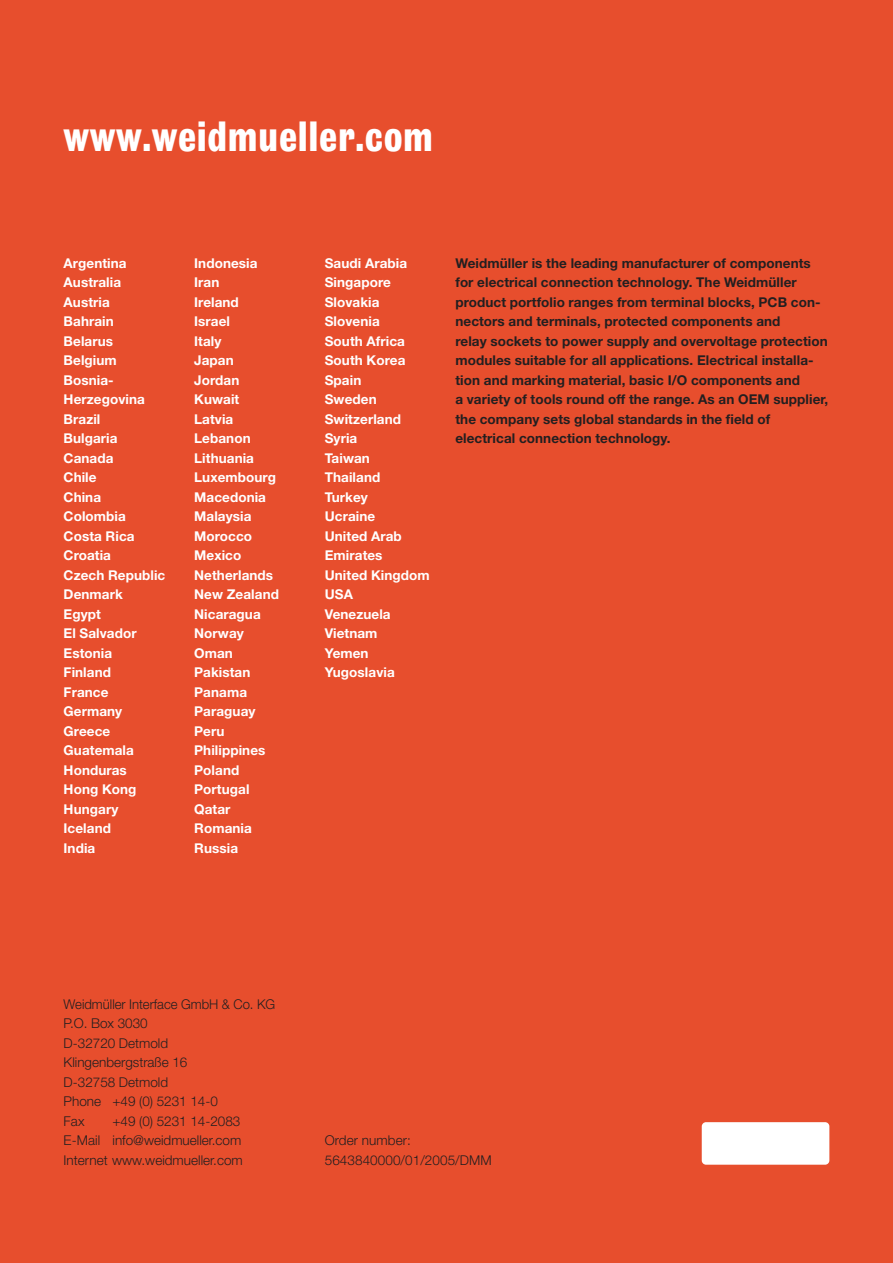
<style>
.page{position:relative;width:893px;height:1263px;background:#fff}
.page>*{position:absolute;margin:0;border:0;box-sizing:border-box;transform-origin:0 0}
.t1{font:39px "Grot Nr 9 SB Bol Con";letter-spacing:.015em;color:#fff}
.t2{font:700 13.5px/19.5px "Helvetica Neue";letter-spacing:.005em;color:#fff}
.t3{font:700 13.5px/19.5px "Helvetica Neue";letter-spacing:.005em;color:#231f20}
.t4{font:300 13.5px/19.5px "Helvetica Neue";color:#231f20}
</style>
<div class="page">
<div style="left:0;top:0;width:892px;height:1263px;background:#e74e2d"></div>
<h1 class="t1" style="left:64px;top:120px;width:371px">www.weidmueller.com</h1>
<p class="t2" style="left:64px;top:254px;width:103px">Argentina<br>Australia<br>Austria<br>Bahrain<br>Belarus<br>Belgium<br>Bosnia-<br>Herzegovina<br>Brazil<br>Bulgaria<br>Canada<br>Chile<br>China<br>Colombia<br>Costa Rica<br>Croatia<br>Czech Republic<br>Denmark<br>Egypt<br>El Salvador<br>Estonia<br>Finland<br>France<br>Germany<br>Greece<br>Guatemala<br>Honduras<br>Hong Kong<br>Hungary<br>Iceland<br>India</p>
<p class="t2" style="left:194px;top:254px;width:86px">Indonesia<br>Iran<br>Ireland<br>Israel<br>Italy<br>Japan<br>Jordan<br>Kuwait<br>Latvia<br>Lebanon<br>Lithuania<br>Luxembourg<br>Macedonia<br>Malaysia<br>Morocco<br>Mexico<br>Netherlands<br>New Zealand<br>Nicaragua<br>Norway<br>Oman<br>Pakistan<br>Panama<br>Paraguay<br>Peru<br>Philippines<br>Poland<br>Portugal<br>Qatar<br>Romania<br>Russia</p>
<p class="t2" style="left:325px;top:254px;width:106px">Saudi Arabia<br>Singapore<br>Slovakia<br>Slovenia<br>South Africa<br>South Korea<br>Spain<br>Sweden<br>Switzerland<br>Syria<br>Taiwan<br>Thailand<br>Turkey<br>Ucraine<br>United Arab<br>Emirates<br>United Kingdom<br>USA<br>Venezuela<br>Vietnam<br>Yemen<br>Yugoslavia</p>
<p class="t3" style="left:455px;top:254px;width:374px">Weidmüller is the leading manufacturer of components for electrical connection technology. The Weidmüller product portfolio ranges from terminal blocks, PCB con&shy;nectors and terminals, protected components and<br>relay sockets to power supply and overvoltage protection modules suitable for all applications. Electrical installa&shy;tion and marking material, basic I/O components and<br>a variety of tools round off the range. As an OEM supplier, the company sets global standards in the field of electrical connection technology.</p>
<p class="t4" style="left:64px;top:995px;width:213px">Weidmüller Interface GmbH &amp; Co. KG<br>P.O. Box 3030<br>D-32720 Detmold<br>Klingenbergstraße 16<br>D-32758 Detmold<br>Phone +49 (0) 5231 14-0<br>Fax</p>
<p class="t4" style="left:64px;top:1112px;width:181px;text-indent:49px">+49 (0) 5231 14-2083<br>E-Mail info@weidmueller.com<br>Internet www.weidmueller.com</p>
<p class="t4" style="left:325px;top:1132px;width:168px">Order number:<br>5643840000/01/2005/DMM</p>
</div>
